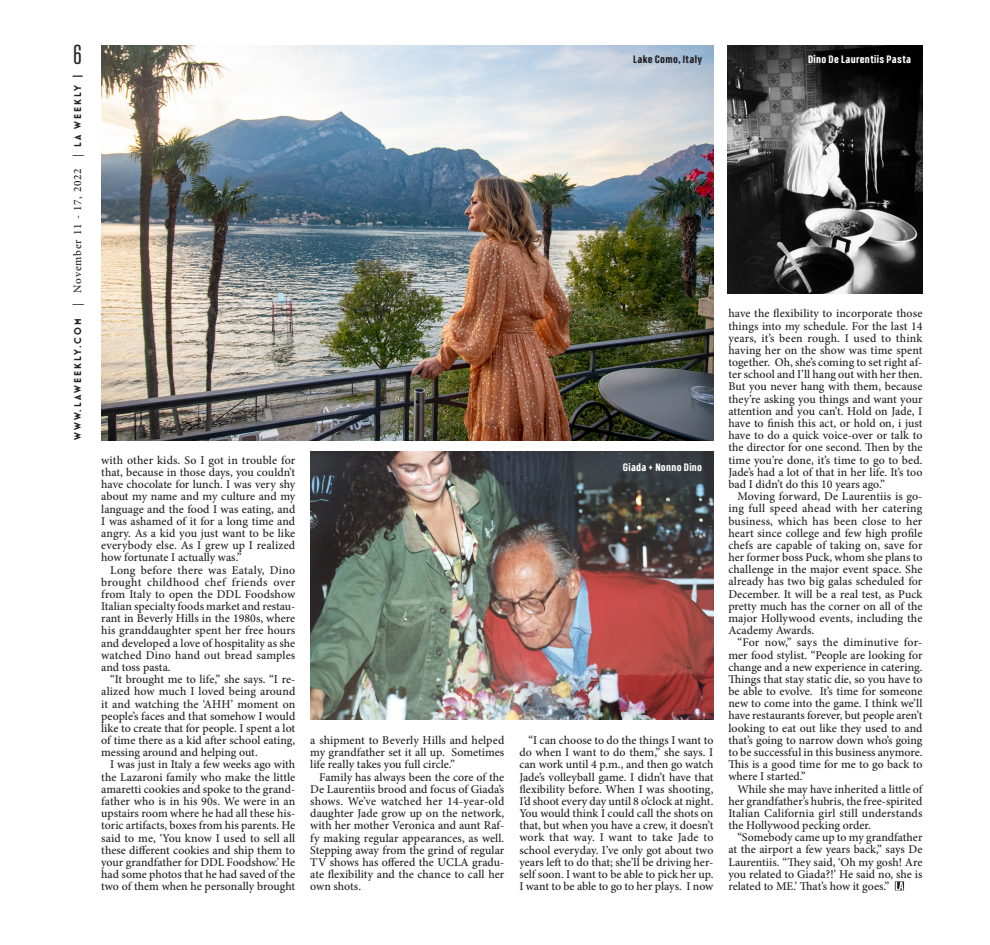
<style>
.page{position:relative;width:990px;height:945px;background:#fff}
.page>*{position:absolute;margin:0;border:0;box-sizing:border-box;transform-origin:0 0}
.t1{font:25px "Vanguard CF";color:#231f20}
.t2{font:500 11.88px/12.1px "Minion Pro";color:#231f20;text-align:justify}
.t3{font:500 11.88px "Minion Pro";letter-spacing:.02em;color:#231f20}
.t4{font:500 11.88px "Minion Pro";letter-spacing:.025em;color:#231f20}
.t5{font:700 10.25px "Coast";letter-spacing:.03em;color:#fff}
.t6{font:700 10.25px "Coast";letter-spacing:.03em;color:#231f20}
.t7{font:700 10px "Mostra Nuova";letter-spacing:.225em;color:#231f20}
.s1{font-family:"Minion Pro";font-weight:500;font-size:11.25px}
</style>
<div class="page">
<svg style="left:895px;top:881px;width:9px;height:9px"></svg>
<img style="left:101px;top:45px;width:612px;height:396px">
<img style="left:728px;top:45px;width:194px;height:248px">
<img style="left:310px;top:452px;width:403px;height:268px">
<h1 class="t1" style="left:73px;top:41px;width:10px">6</h1>
<p class="t7" style="left:72px;top:440px;width:357px;rotate:-90deg">WWW.LAWEEKLY.COM <span class="s1">| November 11 - 17, 2022 |</span> LA WEEKLY</p>
<p class="t6" style="left:633px;top:53px;width:71px">Lake Como, Italy</p>
<p class="t5" style="left:808px;top:53px;width:105px">Dino De Laurentiis Pasta</p>
<p class="t2" style="left:101px;top:454px;width:196px">with other kids. So I got in trouble for</p>
<p class="t2" style="left:101px;top:466px;width:196px">that, because in those days, you couldn’t</p>
<p class="t2" style="left:101px;top:478px;width:196px">have chocolate for lunch. I was very shy</p>
<p class="t2" style="left:101px;top:491px;width:196px">about my name and my culture and my</p>
<p class="t2" style="left:101px;top:503px;width:196px">language and the food I was eating, and</p>
<p class="t2" style="left:101px;top:515px;width:196px">I was ashamed of it for a long time and</p>
<p class="t2" style="left:101px;top:527px;width:196px">angry. As a kid you just want to be like</p>
<p class="t2" style="left:101px;top:539px;width:196px">everybody else. As I grew up I realized</p>
<p class="t2" style="left:101px;top:552px;width:142px">how fortunate I actually was.”</p>
<p class="t3" style="left:110px;top:562px;width:187px">Long before there was Eataly, Dino</p>
<p class="t4" style="left:101px;top:574px;width:196px">brought childhood chef friends over</p>
<p class="t2" style="left:101px;top:588px;width:196px">from Italy to open the DDL Foodshow</p>
<p class="t2" style="left:101px;top:600px;width:196px">Italian specialty foods market and restau-</p>
<p class="t2" style="left:101px;top:612px;width:196px">rant in Beverly Hills in the 1980s, where</p>
<p class="t2" style="left:101px;top:625px;width:196px">his granddaughter spent her free hours</p>
<p class="t2" style="left:101px;top:637px;width:196px">and developed a love of hospitality as she</p>
<p class="t2" style="left:101px;top:649px;width:196px">watched Dino hand out bread samples</p>
<p class="t2" style="left:101px;top:661px;width:71px">and toss pasta.</p>
<p class="t2" style="left:110px;top:673px;width:187px">“It brought me to life,” she says. “I re-</p>
<p class="t2" style="left:101px;top:686px;width:196px">alized how much I loved being around</p>
<p class="t2" style="left:101px;top:698px;width:196px">it and watching the ‘AHH’ moment on</p>
<p class="t2" style="left:101px;top:710px;width:196px">people’s faces and that somehow I would</p>
<p class="t2" style="left:101px;top:722px;width:196px">like to create that for people. I spent a lot</p>
<p class="t2" style="left:101px;top:734px;width:196px">of time there as a kid after school eating,</p>
<p class="t2" style="left:101px;top:746px;width:158px">messing around and helping out.</p>
<p class="t2" style="left:110px;top:759px;width:187px">I was just in Italy a few weeks ago with</p>
<p class="t2" style="left:101px;top:771px;width:196px">the Lazaroni family who make the little</p>
<p class="t2" style="left:101px;top:783px;width:196px">amaretti cookies and spoke to the grand-</p>
<p class="t2" style="left:101px;top:795px;width:195px">father who is in his 90s. We were in an</p>
<p class="t2" style="left:101px;top:807px;width:196px">upstairs room where he had all these his-</p>
<p class="t2" style="left:101px;top:820px;width:196px">toric artifacts, boxes from his parents. He</p>
<p class="t2" style="left:101px;top:832px;width:196px">said to me, ‘You know I used to sell all</p>
<p class="t2" style="left:101px;top:844px;width:196px">these different cookies and ship them to</p>
<p class="t2" style="left:101px;top:856px;width:196px">your grandfather for DDL Foodshow.’ He</p>
<p class="t2" style="left:101px;top:868px;width:196px">had some photos that he had saved of the</p>
<p class="t2" style="left:101px;top:880px;width:196px">two of them when he personally brought</p>
<p class="t2" style="left:310px;top:734px;width:196px">a shipment to Beverly Hills and helped</p>
<p class="t2" style="left:310px;top:746px;width:196px">my grandfather set it all up. Sometimes</p>
<p class="t2" style="left:310px;top:759px;width:146px">life really takes you full circle.”</p>
<p class="t2" style="left:319px;top:771px;width:187px">Family has always been the core of the</p>
<p class="t2" style="left:310px;top:783px;width:196px">De Laurentiis brood and focus of Giada’s</p>
<p class="t2" style="left:310px;top:795px;width:196px">shows. We’ve watched her 14-year-old</p>
<p class="t2" style="left:310px;top:807px;width:196px">daughter Jade grow up on the network,</p>
<p class="t2" style="left:310px;top:820px;width:196px">with her mother Veronica and aunt Raf-</p>
<p class="t2" style="left:310px;top:832px;width:196px">fy making regular appearances, as well.</p>
<p class="t2" style="left:310px;top:844px;width:196px">Stepping away from the grind of regular</p>
<p class="t2" style="left:310px;top:856px;width:196px">TV shows has offered the UCLA gradu-</p>
<p class="t2" style="left:310px;top:868px;width:196px">ate flexibility and the chance to call her</p>
<p class="t2" style="left:310px;top:880px;width:52px">own shots.</p>
<p class="t5" style="left:623px;top:461px;width:81px">Giada + Nonno Dino</p>
<p class="t2" style="left:519px;top:734px;width:196px;text-indent:9px">“I can choose to do the things I want to do when I want to do them,” she says. I can work until 4 p.m., and then go watch Jade’s volleyball game. I didn’t have that flexibility before. When I was shooting, I’d shoot every day until 8 o’clock at night.<br>You would think I could call the shots on that, but when you have a crew, it doesn’t work that way. I want to take Jade to school everyday. I’ve only got about two years left to do that; she’ll be driving her&shy;self soon. I want to be able to pick her up.<br>I want to be able to go to her plays. I now</p>
<p class="t2" style="left:728px;top:308px;width:196px">have the flexibility to incorporate those</p>
<p class="t2" style="left:728px;top:320px;width:196px">things into my schedule. For the last 14</p>
<p class="t2" style="left:728px;top:332px;width:196px">years, it’s been rough. I used to think</p>
<p class="t2" style="left:728px;top:344px;width:196px">having her on the show was time spent</p>
<p class="t2" style="left:728px;top:356px;width:196px">together. Oh, she’s coming to set right af-</p>
<p class="t2" style="left:728px;top:368px;width:196px">ter school and I’ll hang out with her then.</p>
<p class="t2" style="left:728px;top:381px;width:196px">But you never hang with them, because</p>
<p class="t2" style="left:728px;top:393px;width:196px">they’re asking you things and want your</p>
<p class="t2" style="left:728px;top:405px;width:196px">attention and you can’t. Hold on Jade, I</p>
<p class="t2" style="left:728px;top:417px;width:196px">have to finish this act, or hold on, i just</p>
<p class="t2" style="left:728px;top:429px;width:196px">have to do a quick voice-over or talk to</p>
<p class="t2" style="left:728px;top:442px;width:196px">the director for one second. Then by the</p>
<p class="t2" style="left:728px;top:454px;width:196px">time you’re done, it’s time to go to bed.</p>
<p class="t2" style="left:728px;top:466px;width:196px">Jade’s had a lot of that in her life. It’s too</p>
<p class="t2" style="left:728px;top:478px;width:158px">bad I didn’t do this 10 years ago.”</p>
<p class="t2" style="left:737px;top:490px;width:187px">Moving forward, De Laurentiis is go-</p>
<p class="t2" style="left:728px;top:503px;width:195px">ing full speed ahead with her catering</p>
<p class="t2" style="left:728px;top:515px;width:196px">business, which has been close to her</p>
<p class="t2" style="left:728px;top:527px;width:196px">heart since college and few high profile</p>
<p class="t2" style="left:728px;top:539px;width:196px">chefs are capable of taking on, save for</p>
<p class="t2" style="left:728px;top:551px;width:196px">her former boss Puck, whom she plans to</p>
<p class="t2" style="left:728px;top:563px;width:196px">challenge in the major event space. She</p>
<p class="t2" style="left:728px;top:576px;width:196px">already has two big galas scheduled for</p>
<p class="t2" style="left:728px;top:588px;width:195px">December. It will be a real test, as Puck</p>
<p class="t2" style="left:728px;top:600px;width:196px">pretty much has the corner on all of the</p>
<p class="t2" style="left:728px;top:612px;width:196px">major Hollywood events, including the</p>
<p class="t2" style="left:728px;top:624px;width:87px">Academy Awards.</p>
<p class="t3" style="left:737px;top:635px;width:187px">“For now,” says the diminutive for-</p>
<p class="t2" style="left:728px;top:649px;width:196px">mer food stylist. “People are looking for</p>
<p class="t2" style="left:728px;top:661px;width:196px">change and a new experience in catering.</p>
<p class="t2" style="left:728px;top:673px;width:196px">Things that stay static die, so you have to</p>
<p class="t2" style="left:728px;top:685px;width:196px">be able to evolve. It’s time for someone</p>
<p class="t2" style="left:728px;top:697px;width:196px">new to come into the game. I think we’ll</p>
<p class="t2" style="left:728px;top:710px;width:196px">have restaurants forever, but people aren’t</p>
<p class="t2" style="left:728px;top:722px;width:196px">looking to eat out like they used to and</p>
<p class="t2" style="left:728px;top:734px;width:196px">that’s going to narrow down who’s going</p>
<p class="t2" style="left:728px;top:746px;width:196px">to be successful in this business anymore.</p>
<p class="t2" style="left:728px;top:758px;width:196px">This is a good time for me to go back to</p>
<p class="t2" style="left:728px;top:771px;width:79px">where I started.”</p>
<p class="t2" style="left:737px;top:783px;width:187px">While she may have inherited a little of</p>
<p class="t2" style="left:728px;top:795px;width:196px">her grandfather’s hubris, the free-spirited</p>
<p class="t2" style="left:728px;top:807px;width:196px">Italian California girl still understands</p>
<p class="t2" style="left:728px;top:819px;width:144px">the Hollywood pecking order.</p>
<p class="t2" style="left:737px;top:831px;width:187px">“Somebody came up to my grandfather</p>
<p class="t2" style="left:728px;top:844px;width:196px">at the airport a few years back,” says De</p>
<p class="t2" style="left:728px;top:856px;width:196px">Laurentiis. “They said, ‘Oh my gosh! Are</p>
<p class="t2" style="left:728px;top:868px;width:196px">you related to Giada?!’ He said no, she is</p>
<p class="t2" style="left:728px;top:880px;width:163px">related to ME.’ That’s how it goes.”</p>
</div>
